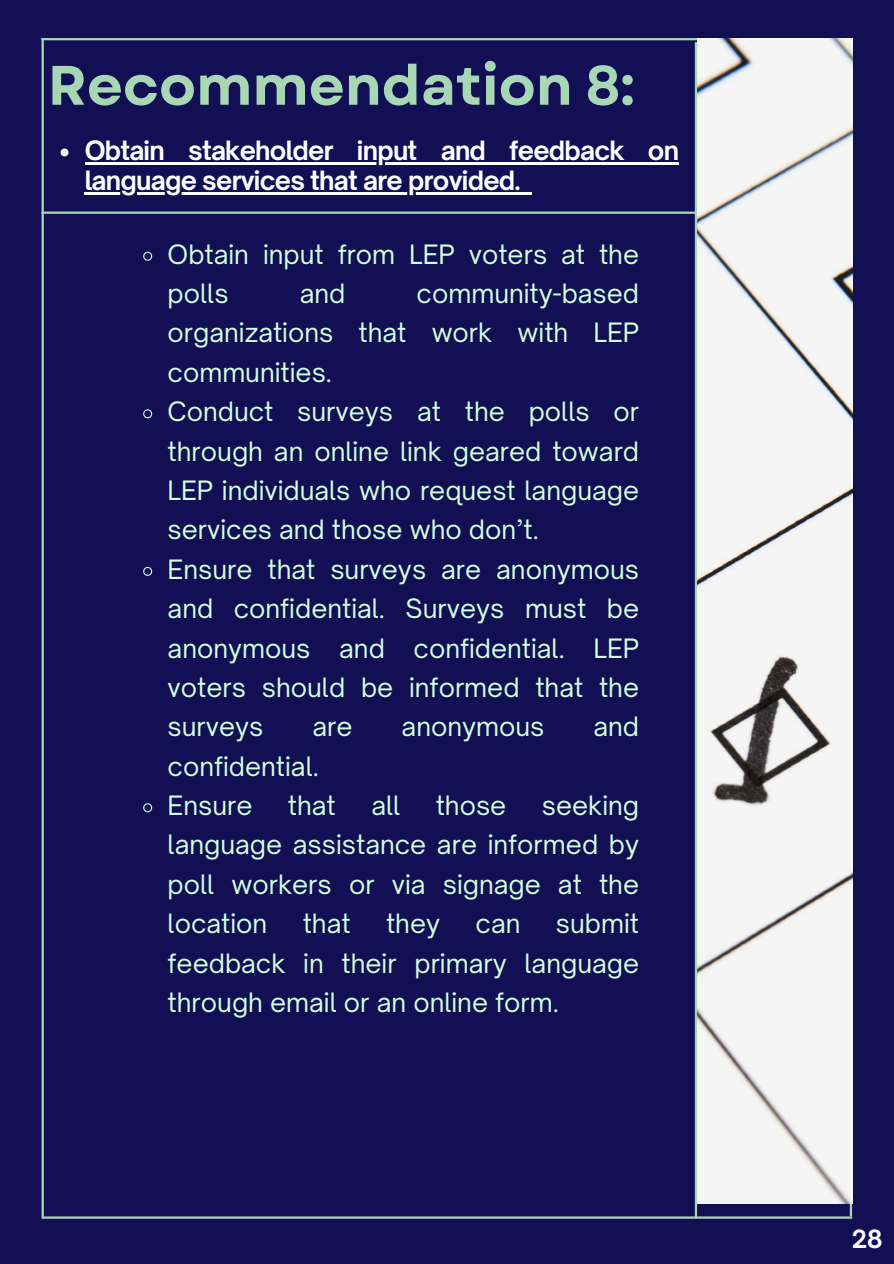
<style>
.page{position:relative;width:894px;height:1264px;background:#fff}
.page>*{position:absolute;margin:0;border:0;box-sizing:border-box;transform-origin:0 0}
.t1{font:700 55.5px "Garet";color:#a7d7b5}
.t2{font:25.5px/39.3px "Open Sauce One";color:#cfffdd;text-align:justify}
.t3{font:700 25.5px "Open Sauce One";letter-spacing:-.03em;color:#fff}
.t4{font:700 24px "Open Sauce One";color:#fff}
</style>
<div class="page">
<div style="left:0;top:0;width:893px;height:1263px;background:#130f54"></div>
<hr style="left:41px;top:38px;width:810px;height:2px;background:#a7d7b5">
<hr style="left:43px;top:1216px;width:808px;height:2px;background:#a7d7b5">
<hr style="left:42px;top:38px;width:2px;height:1180px;background:#a7d7b5">
<img style="left:697px;top:38px;width:155px;height:1164px">
<svg style="left:143px;top:251px;width:10px;height:10px"></svg>
<svg style="left:143px;top:409px;width:10px;height:10px"></svg>
<svg style="left:143px;top:566px;width:10px;height:10px"></svg>
<svg style="left:143px;top:803px;width:10px;height:10px"></svg>
<hr style="left:41px;top:211px;width:656px;height:3px;background:#a7d7b5">
<hr style="left:694px;top:42px;width:3px;height:1176px;background:#a7d7b5">
<svg style="left:61px;top:148px;width:7px;height:8px"></svg>
<hr style="left:85px;top:162px;width:593px;height:2px;background:#fff">
<hr style="left:85px;top:192px;width:434px;height:3px;background:#fff">
<svg style="left:519px;top:192px;width:13px;height:3px"></svg>
<p class="t1" style="left:48px;top:45px;width:588px">Recommendation 8:</p>
<p class="t3" style="left:85px;top:134px;width:595px">Obtain stakeholder input and feedback on</p>
<p class="t3" style="left:85px;top:165px;width:437px">language services that are provided.</p>
<p class="t2" style="left:167px;top:234px;width:473px">Obtain input from LEP voters at the polls</p>
<p class="t2" style="left:167px;top:273px;width:473px;text-indent:249px">community-based organizations that work with LEP communities.</p>
<p class="t2" style="left:167px;top:392px;width:473px">Conduct surveys at the polls or through an online link geared toward LEP individuals who request language services and those who don’t.</p>
<p class="t2" style="left:167px;top:549px;width:473px">Ensure that surveys are anonymous and confidential. Surveys must be anonymous and confidential. LEP voters should be informed that the surveys</p>
<p class="t2" style="left:300px;top:273px;width:47px">and</p>
<p class="t2" style="left:312px;top:707px;width:42px">are</p>
<p class="t2" style="left:401px;top:707px;width:144px">anonymous</p>
<p class="t2" style="left:593px;top:707px;width:47px">and</p>
<p class="t2" style="left:167px;top:746px;width:153px">confidential.</p>
<p class="t2" style="left:167px;top:785px;width:86px">Ensure</p>
<p class="t2" style="left:288px;top:785px;width:49px">that</p>
<p class="t2" style="left:371px;top:785px;width:30px">all</p>
<p class="t2" style="left:435px;top:785px;width:72px">those</p>
<p class="t2" style="left:167px;top:785px;width:473px;text-indent:374px">seeking language assistance are informed by poll workers or via signage at the location</p>
<p class="t2" style="left:167px;top:903px;width:473px;text-indent:388px">submit feedback in their primary language through email or an online form.</p>
<p class="t2" style="left:302px;top:903px;width:49px">that</p>
<p class="t2" style="left:386px;top:903px;width:56px">they</p>
<p class="t2" style="left:475px;top:903px;width:46px">can</p>
<p class="t4" style="left:851px;top:1223px;width:32px">28</p>
</div>
